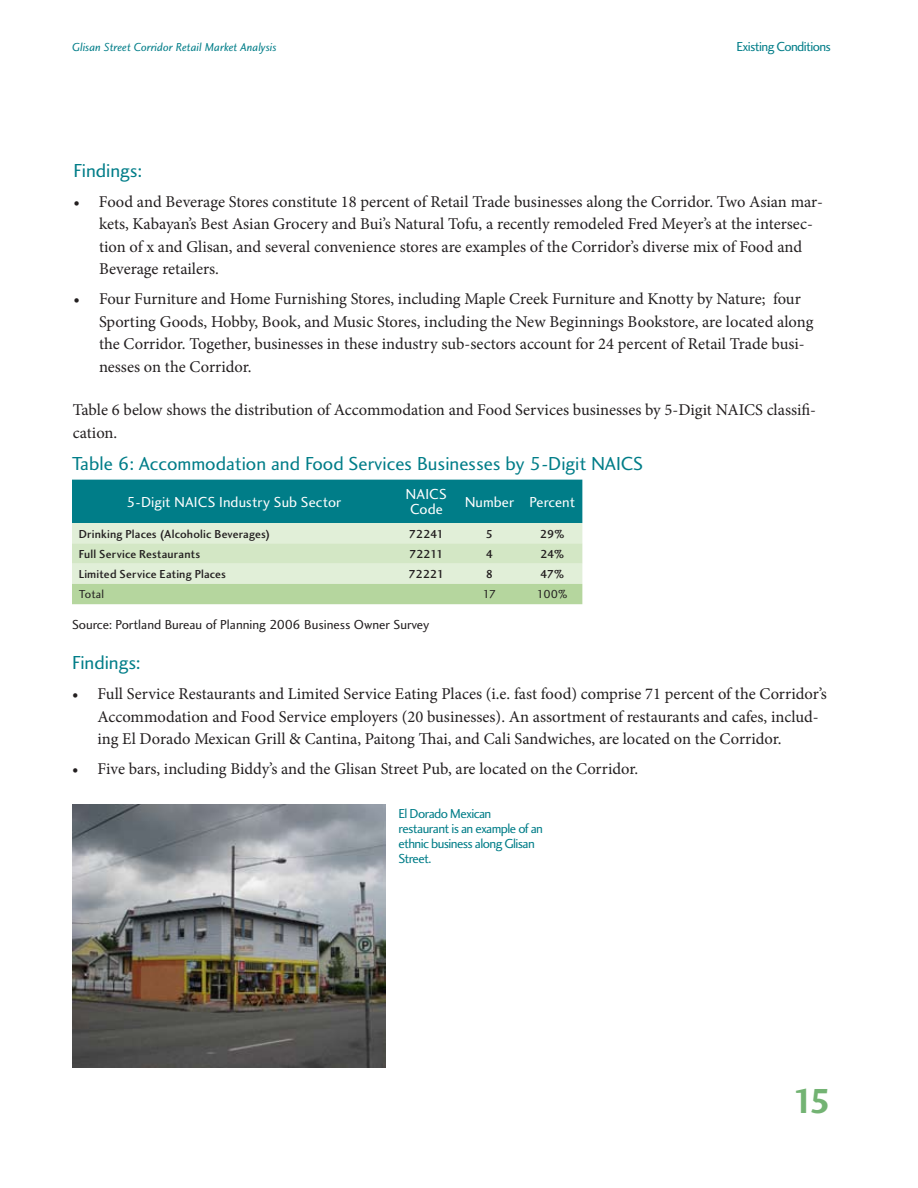
<style>
.page{position:relative;width:918px;height:1188px;background:#fff}
.page>*{position:absolute;margin:0;border:0;box-sizing:border-box;transform-origin:0 0}
.t1{font:36px "Charlotte Sans Bold Plain";color:#73b373}
.t2{font:19.5px "Charlotte Sans Book Plain";color:#007d88}
.t3{font:16.5px/22.5px "Minion Pro";color:#231f20}
.t4{font:15px/15px "Charlotte Sans Book Plain";letter-spacing:.005em;color:#fff}
.t5{font:13.5px/15px "Charlotte Sans Book Plain";letter-spacing:-.045em;color:#007d88}
.t6{font:13.5px "Charlotte Sans Book Plain";color:#231f20}
.t7{font:12px "Charlotte Sans Medium Plain";letter-spacing:.015em;color:#231f20}
.t8{font:12px "Charlotte Sans Book Italic Plain";color:#007d88}
.t9{font:12px "Charlotte Sans Book Plain";color:#231f20}
</style>
<div class="page">
<svg style="left:72px;top:480px;width:510px;height:124px;background:#89c2af"></svg>
<img style="left:72px;top:805px;width:313px;height:262px">
<p class="t8" style="left:72px;top:41px;width:206px">Glisan Street Corridor Retail Market Analysis</p>
<p class="t5" style="left:737px;top:39px;width:96px">Existing Conditions</p>
<p class="t2" style="left:74px;top:159px;width:70px">Findings:</p>
<p class="t3" style="left:99px;top:190px;width:725px;text-indent:-26px">• Food and Beverage Stores constitute 18 percent of Retail Trade businesses along the Corridor. Two Asian mar&shy;kets, Kabayan’s Best Asian Grocery and Bui’s Natural Tofu, a recently remodeled Fred Meyer’s at the intersec&shy;tion of x and Glisan, and several convenience stores are examples of the Corridor’s diverse mix of Food and Beverage retailers.</p>
<p class="t3" style="left:99px;top:288px;width:716px;text-indent:-25px">• Four Furniture and Home Furnishing Stores, including Maple Creek Furniture and Knotty by Nature; four Sporting Goods, Hobby, Book, and Music Stores, including the New Beginnings Bookstore, are located along the Corridor. Together, businesses in these industry sub-sectors account for 24 percent of Retail Trade busi&shy;nesses on the Corridor.</p>
<p class="t3" style="left:73px;top:399px;width:745px">Table 6 below shows the distribution of Accommodation and Food Services businesses by 5-Digit NAICS classifi&shy;cation.</p>
<p class="t2" style="left:72px;top:453px;width:573px">Table 6: Accommodation and Food Services Businesses by 5-Digit NAICS</p>
<p class="t4" style="left:127px;top:495px;width:216px">5-Digit NAICS Industry Sub Sector</p>
<p class="t4" style="left:406px;top:487px;width:42px">NAICS<br>Code</p>
<p class="t4" style="left:465px;top:495px;width:111px">Number Percent</p>
<p class="t7" style="left:79px;top:527px;width:193px">Drinking Places (Alcoholic Beverages)</p>
<p class="t7" style="left:409px;top:527px;width:37px">72241</p>
<p class="t7" style="left:486px;top:527px;width:9px">5</p>
<p class="t7" style="left:540px;top:527px;width:26px">29%</p>
<p class="t7" style="left:79px;top:547px;width:123px">Full Service Restaurants</p>
<p class="t7" style="left:409px;top:547px;width:36px">72211</p>
<p class="t7" style="left:486px;top:547px;width:9px">4</p>
<p class="t7" style="left:540px;top:547px;width:25px">24%</p>
<p class="t7" style="left:79px;top:567px;width:149px">Limited Service Eating Places</p>
<p class="t7" style="left:409px;top:567px;width:37px">72221</p>
<p class="t7" style="left:486px;top:567px;width:9px">8</p>
<p class="t7" style="left:540px;top:567px;width:26px">47%</p>
<p class="t9" style="left:79px;top:588px;width:27px">Total</p>
<p class="t9" style="left:483px;top:588px;width:15px">17</p>
<p class="t9" style="left:537px;top:588px;width:32px">100%</p>
<p class="t6" style="left:72px;top:617px;width:359px">Source: Portland Bureau of Planning 2006 Business Owner Survey</p>
<p class="t2" style="left:72px;top:652px;width:70px">Findings:</p>
<p class="t3" style="left:97px;top:683px;width:731px;text-indent:-25px">• Full Service Restaurants and Limited Service Eating Places (i.e. fast food) comprise 71 percent of the Corridor’s<br>Accommodation and Food Service employers (20 businesses). An assortment of restaurants and cafes, includ&shy;ing El Dorado Mexican Grill &amp; Cantina, Paitong Thai, and Cali Sandwiches, are located on the Corridor.</p>
<p class="t3" style="left:72px;top:758px;width:568px">• Five bars, including Biddy’s and the Glisan Street Pub, are located on the Corridor.</p>
<p class="t5" style="left:398px;top:806px;width:146px">El Dorado Mexican restaurant is an example of an ethnic business along Glisan<br>Street.</p>
<h1 class="t1" style="left:793px;top:1080px;width:40px">15</h1>
</div>
